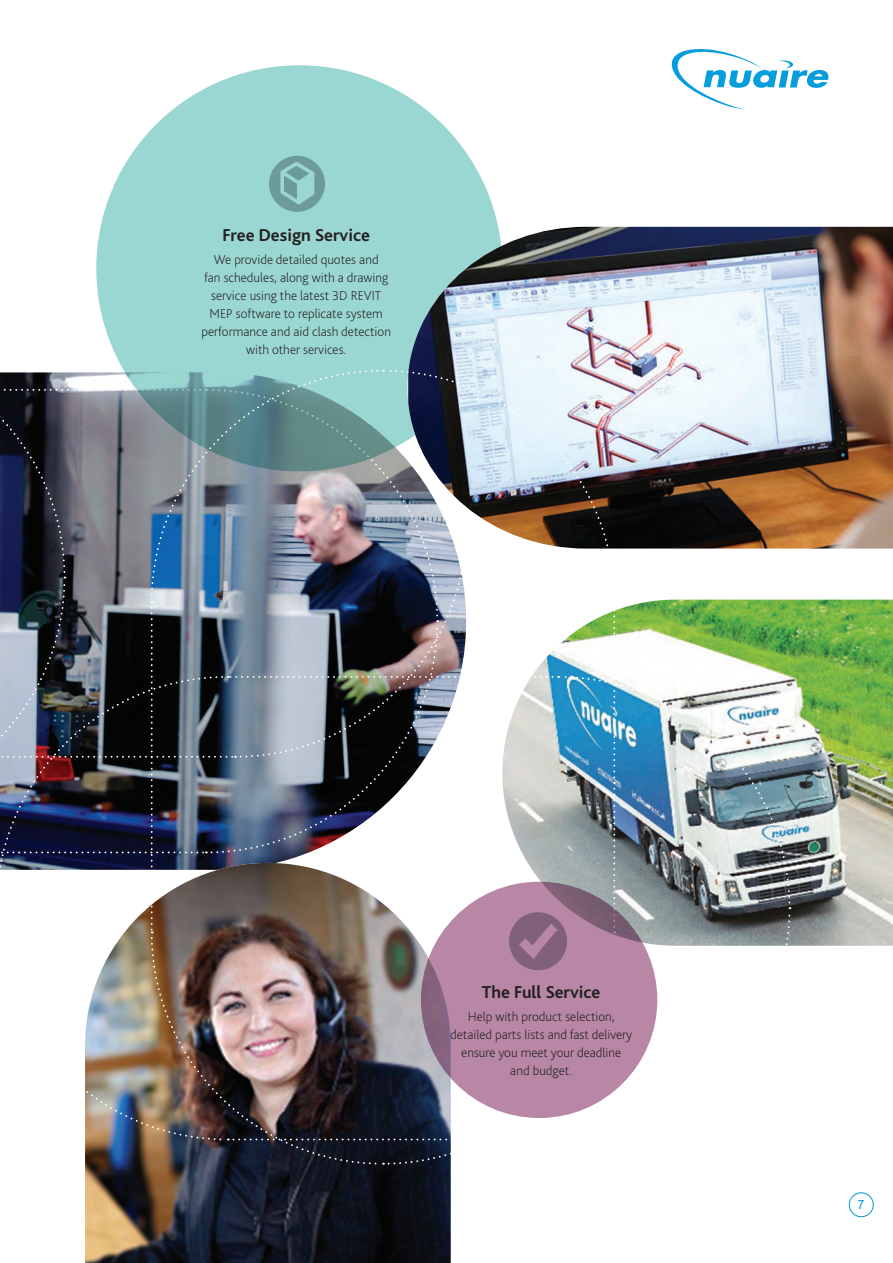
<style>
.page{position:relative;width:893px;height:1263px;background:#fff}
.page>*{position:absolute;margin:0;border:0;box-sizing:border-box;transform-origin:0 0}
.t1{font:700 18px "Bliss";color:#231f20}
.t2{font:200 13.5px/18px "Bliss 2";color:#231f20;text-align:center}
.t3{font:13.5px "Bliss";color:#0696d5}
</style>
<div class="page">
<img style="left:559px;top:600px;width:334px;height:346px">
<div style="left:96px;top:65px;width:406px;height:406px;background:#9bd7d2;border-radius:50%"></div>
<svg style="left:269px;top:156px;width:56px;height:56px"></svg>
<img style="left:414px;top:227px;width:479px;height:322px">
<img style="left:85px;top:959px;width:366px;height:304px">
<img style="left:559px;top:369px;width:57px;height:180px">
<img style="left:150px;top:959px;width:232px;height:206px">
<svg style="left:387px;top:959px;width:173px;height:206px"></svg>
<svg style="left:613px;top:601px;width:2px;height:308px"></svg>
<img style="left:85px;top:959px;width:142px;height:182px">
<svg style="left:563px;top:909px;width:228px;height:207px"></svg>
<img style="left:559px;top:675px;width:232px;height:229px">
<svg style="left:228px;top:1138px;width:331px;height:2px"></svg>
<div style="left:421px;top:882px;width:236px;height:236px;background:#b887a5;border-radius:50%"></div>
<div style="left:509px;top:912px;width:58px;height:58px;background:#816179;border-radius:50%"></div>
<img style="left:0;top:344px;width:559px;height:615px">
<div style="left:849px;top:1192px;width:24px;height:25px;border:1px solid #0696d5;border-radius:50%"></div>
<svg style="left:671px;top:49px;width:158px;height:61px"></svg>
<h1 class="t1" style="left:222px;top:226px;width:149px">Free Design Service</h1>
<p class="t2" style="left:201px;top:250px;width:191px">We provide detailed quotes and<br>fan schedules, along with a drawing service using the latest 3D REVIT<br>MEP software to replicate system performance and aid clash detection with other services.</p>
<h1 class="t1" style="left:482px;top:983px;width:120px">The Full Service</h1>
<p class="t2" style="left:450px;top:1007px;width:184px">Help with product selection, detailed parts lists and fast delivery ensure you meet your deadline and budget.</p>
<p class="t3" style="left:857px;top:1197px;width:9px">7</p>
</div>
